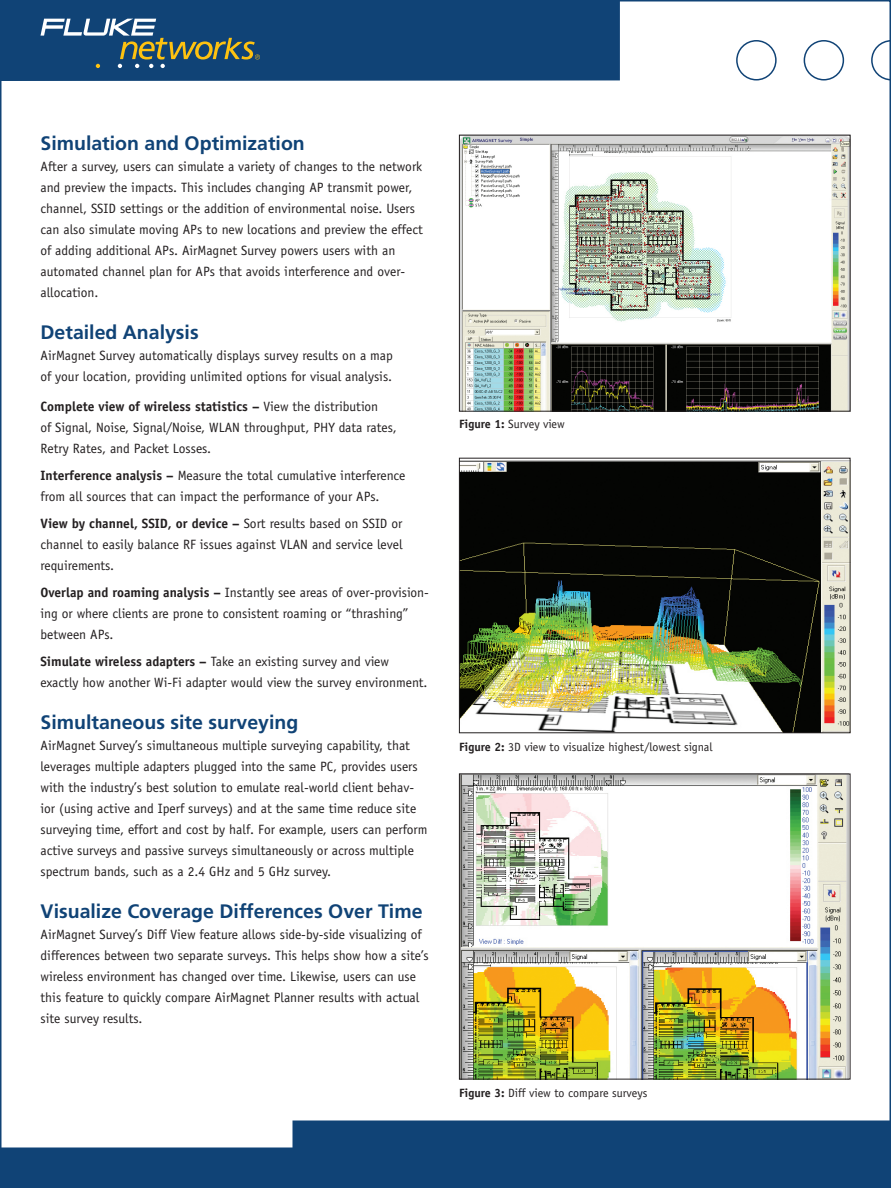
<style>
.page{position:relative;width:891px;height:1188px;background:#fff}
.page>*{position:absolute;margin:0;border:0;box-sizing:border-box;transform-origin:0 0}
.t1{font:700 19.5px "Frutiger";color:#104376}
.t2{font:13.5px/21px "Officina Sans";color:#231f20}
.t3{font:12px "Officina Sans";color:#231f20}
.s1{font-weight:700}
</style>
<div class="page">
<div style="left:3px;top:3px;width:617px;height:78px;background:#104376"></div>
<svg style="left:41px;top:19px;width:219px;height:49px;background:#3a5e77"></svg>
<svg style="left:3px;top:1120px;width:885px;height:65px;background:#325d89"></svg>
<div style="left:736px;top:40px;width:41px;height:41px;border:2px solid #104376;border-radius:50%"></div>
<div style="left:804px;top:40px;width:40px;height:41px;border:2px solid #104376;border-radius:50%"></div>
<svg style="left:871px;top:40px;width:17px;height:41px"></svg>
<img style="left:461px;top:776px;width:388px;height:302px">
<div style="left:459px;top:774px;width:392px;height:306px;border:1px solid #231f20"></div>
<img style="left:461px;top:137px;width:387px;height:273px">
<div style="left:459px;top:135px;width:391px;height:277px;border:1px solid #231f20"></div>
<img style="left:461px;top:461px;width:387px;height:270px">
<div style="left:459px;top:458px;width:391px;height:275px;border:1px solid #231f20"></div>
<h1 class="t1" style="left:40px;top:132px;width:266px">Simulation and Optimization</h1>
<p class="t2" style="left:40px;top:156px;width:384px">After a survey, users can simulate a variety of changes to the network and preview the impacts. This includes changing AP transmit power, channel, SSID settings or the addition of environmental noise. Users can also simulate moving APs to new locations and preview the effect of adding additional APs. AirMagnet Survey powers users with an automated channel plan for APs that avoids interference and over&shy;allocation.</p>
<h1 class="t1" style="left:40px;top:321px;width:160px">Detailed Analysis</h1>
<p class="t2" style="left:40px;top:345px;width:354px">AirMagnet Survey automatically displays survey results on a map of your location, providing unlimited options for visual analysis.</p>
<p class="t2" style="left:40px;top:396px;width:358px"><span class="s1">Complete view of wireless statistics –</span> View the distribution<br>of Signal, Noise, Signal/Noise, WLAN throughput, PHY data rates,<br>Retry Rates, and Packet Losses.</p>
<p class="t2" style="left:40px;top:465px;width:367px"><span class="s1">Interference analysis –</span> Measure the total cumulative interference from all sources that can impact the performance of your APs.</p>
<p class="t2" style="left:40px;top:513px;width:364px;text-align:justify"><span class="s1">View by channel, SSID, or device –</span> Sort results based on SSID or channel to easily balance RF issues against VLAN and service level requirements.</p>
<p class="t2" style="left:40px;top:582px;width:390px"><span class="s1">Overlap and roaming analysis –</span> Instantly see areas of over-provision&shy;ing or where clients are prone to consistent roaming or “thrashing” between APs.</p>
<p class="t2" style="left:40px;top:651px;width:389px"><span class="s1">Simulate wireless adapters –</span> Take an existing survey and view exactly how another Wi-Fi adapter would view the survey environment.</p>
<h1 class="t1" style="left:40px;top:711px;width:259px">Simultaneous site surveying</h1>
<p class="t2" style="left:40px;top:735px;width:389px">AirMagnet Survey’s simultaneous multiple surveying capability, that leverages multiple adapters plugged into the same PC, provides users with the industry’s best solution to emulate real-world client behav&shy;ior (using active and Iperf surveys) and at the same time reduce site surveying time, effort and cost by half. For example, users can perform active surveys and passive surveys simultaneously or across multiple spectrum bands, such as a 2.4 GHz and 5 GHz survey.</p>
<h1 class="t1" style="left:40px;top:900px;width:384px">Visualize Coverage Differences Over Time</h1>
<p class="t2" style="left:40px;top:924px;width:390px">AirMagnet Survey’s Diff View feature allows side-by-side visualizing of differences between two separate surveys. This helps show how a site’s wireless environment has changed over time. Likewise, users can use this feature to quickly compare AirMagnet Planner results with actual site survey results.</p>
<p class="t3" style="left:459px;top:417px;width:107px"><span class="s1">Figure 1:</span> Survey view</p>
<p class="t3" style="left:459px;top:740px;width:255px"><span class="s1">Figure 2:</span> 3D view to visualize highest/lowest signal</p>
<p class="t3" style="left:459px;top:1086px;width:190px"><span class="s1">Figure 3:</span> Diff view to compare surveys</p>
</div>
